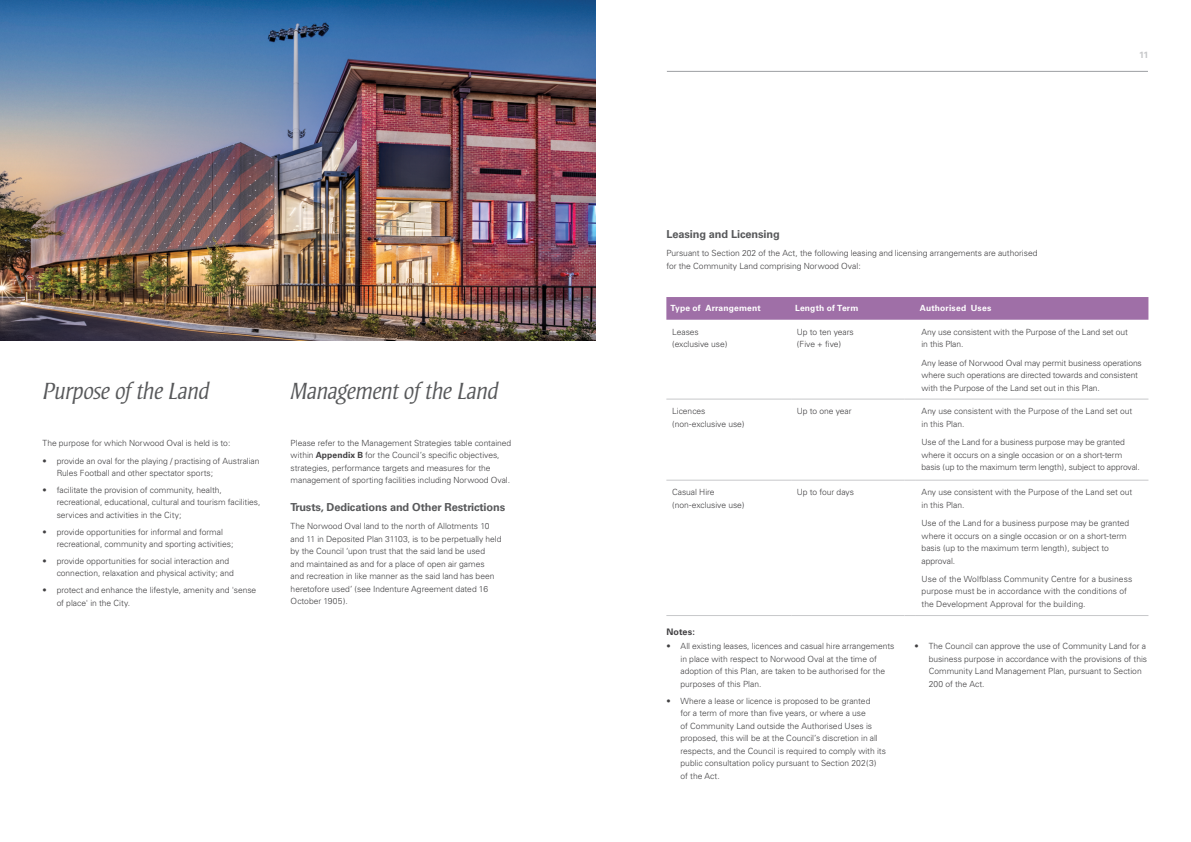
<style>
.page{position:relative;width:1191px;height:842px;background:#fff}
.page>*{position:absolute;margin:0;border:0;box-sizing:border-box;transform-origin:0 0}
.t1{font:italic 300 24px "Strayhorn";letter-spacing:-.025em;color:#58595b}
.t2{font:700 11px "Univers";letter-spacing:-.01em;color:#58595b}
.t3{font:700 9px "Univers";letter-spacing:.01em;color:#414042}
.t4{font:700 9px "Univers";color:#c7c8ca}
.t5{font:300 8.5px/12.5px "Univers";letter-spacing:-.005em;color:#414042}
.t6{font:700 8.5px "Univers";letter-spacing:.02em;color:#fff}
.s1{font-weight:700}
</style>
<div class="page">
<hr style="left:667px;top:71px;width:481px;height:1px;background:#9d9fa2">
<div style="left:666px;top:297px;width:482px;height:23px;background:#9f6fa7"></div>
<hr style="left:666px;top:399px;width:125px;height:1px;background:#c7c8ca">
<hr style="left:791px;top:399px;width:113px;height:1px;background:#c7c8ca">
<svg style="left:904px;top:399px;width:12px;height:1px"></svg>
<hr style="left:916px;top:399px;width:232px;height:1px;background:#c7c8ca">
<hr style="left:666px;top:480px;width:125px;height:1px;background:#c7c8ca">
<hr style="left:791px;top:480px;width:113px;height:1px;background:#c7c8ca">
<svg style="left:904px;top:480px;width:12px;height:1px"></svg>
<hr style="left:916px;top:480px;width:232px;height:1px;background:#c7c8ca">
<hr style="left:666px;top:615px;width:125px;height:1px;background:#c7c8ca">
<hr style="left:791px;top:615px;width:113px;height:1px;background:#c7c8ca">
<svg style="left:904px;top:615px;width:12px;height:1px"></svg>
<hr style="left:916px;top:615px;width:232px;height:1px;background:#c7c8ca">
<img style="left:0;top:0;width:595px;height:340px">
<h1 class="t1" style="left:43px;top:378px;width:169px">Purpose of the Land</h1>
<h1 class="t1" style="left:291px;top:378px;width:209px">Management of the Land</h1>
<p class="t5" style="left:42px;top:436px;width:189px">The purpose for which Norwood Oval is held is to:</p>
<p class="t5" style="left:57px;top:454px;width:204px;text-indent:-14px">• provide an oval for the playing / practising of Australian<br>Rules Football and other spectator sports;</p>
<p class="t5" style="left:57px;top:484px;width:205px;text-indent:-14px">• facilitate the provision of community, health, recreational, educational, cultural and tourism facilities, services and activities in the City;</p>
<p class="t5" style="left:57px;top:525px;width:178px;text-indent:-14px">• provide opportunities for informal and formal recreational, community and sporting activities;</p>
<p class="t5" style="left:57px;top:555px;width:179px;text-indent:-14px">• provide opportunities for social interaction and connection, relaxation and physical activity; and</p>
<p class="t5" style="left:57px;top:584px;width:201px;text-indent:-14px">• protect and enhance the lifestyle, amenity and 'sense of place' in the City.</p>
<p class="t5" style="left:291px;top:436px;width:222px">Please refer to the Management Strategies table contained within <span class="s1">Appendix B</span> for the Council’s specific objectives, strategies, performance targets and measures for the management of sporting facilities including Norwood Oval.</p>
<p class="t2" style="left:291px;top:501px;width:216px">Trusts, Dedications and Other Restrictions</p>
<p class="t5" style="left:291px;top:520px;width:212px">The Norwood Oval land to the north of Allotments 10 and 11 in Deposited Plan 31103, is to be perpetually held by the Council ‘upon trust that the said land be used<br>and maintained as and for a place of open air games<br>and recreation in like manner as the said land has been heretofore used’ (see Indenture Agreement dated 16<br>October 1905).</p>
<p class="t2" style="left:666px;top:228px;width:115px">Leasing and Licensing</p>
<p class="t5" style="left:666px;top:247px;width:372px">Pursuant to Section 202 of the Act, the following leasing and licensing arrangements are authorised for the Community Land comprising Norwood Oval:</p>
<p class="t4" style="left:1139px;top:49px;width:11px">11</p>
<p class="t6" style="left:670px;top:303px;width:92px">Type of Arrangement</p>
<p class="t6" style="left:795px;top:303px;width:65px">Length of Term</p>
<p class="t6" style="left:920px;top:303px;width:73px">Authorised Uses</p>
<p class="t5" style="left:672px;top:326px;width:57px">Leases (exclusive use)</p>
<p class="t5" style="left:797px;top:326px;width:59px">Up to ten years (Five + five)</p>
<p class="t5" style="left:921px;top:326px;width:208px">Any use consistent with the Purpose of the Land set out in this Plan.</p>
<p class="t5" style="left:921px;top:356px;width:222px">Any lease of Norwood Oval may permit business operations where such operations are directed towards and consistent with the Purpose of the Land set out in this Plan.</p>
<p class="t5" style="left:672px;top:405px;width:74px">Licences (non-exclusive use)</p>
<p class="t5" style="left:797px;top:405px;width:56px">Up to one year</p>
<p class="t5" style="left:921px;top:405px;width:212px">Any use consistent with the Purpose of the Land set out in this Plan.</p>
<p class="t5" style="left:921px;top:436px;width:220px">Use of the Land for a business purpose may be granted where it occurs on a single occasion or on a short-term basis (up to the maximum term length), subject to approval.</p>
<p class="t5" style="left:672px;top:486px;width:74px">Casual Hire (non-exclusive use)</p>
<p class="t5" style="left:797px;top:486px;width:59px">Up to four days</p>
<p class="t5" style="left:921px;top:486px;width:212px">Any use consistent with the Purpose of the Land set out in this Plan.</p>
<p class="t5" style="left:921px;top:517px;width:209px">Use of the Land for a business purpose may be granted where it occurs on a single occasion or on a short-term basis (up to the maximum term length), subject to approval.</p>
<p class="t5" style="left:921px;top:572px;width:212px">Use of the Wolfblass Community Centre for a business purpose must be in accordance with the conditions of the Development Approval for the building.</p>
<p class="t3" style="left:666px;top:627px;width:30px">Notes:</p>
<p class="t5" style="left:680px;top:640px;width:215px;text-indent:-14px">• All existing leases, licences and casual hire arrangements in place with respect to Norwood Oval at the time of adoption of this Plan, are taken to be authorised for the purposes of this Plan.</p>
<p class="t5" style="left:680px;top:694px;width:207px;text-indent:-14px">• Where a lease or licence is proposed to be granted<br>for a term of more than five years, or where a use<br>of Community Land outside the Authorised Uses is proposed, this will be at the Council’s discretion in all respects, and the Council is required to comply with its public consultation policy pursuant to Section 202(3) of the Act.</p>
<p class="t5" style="left:928px;top:640px;width:220px;text-indent:-14px">• The Council can approve the use of Community Land for a business purpose in accordance with the provisions of this Community Land Management Plan, pursuant to Section 200 of the Act.</p>
</div>
